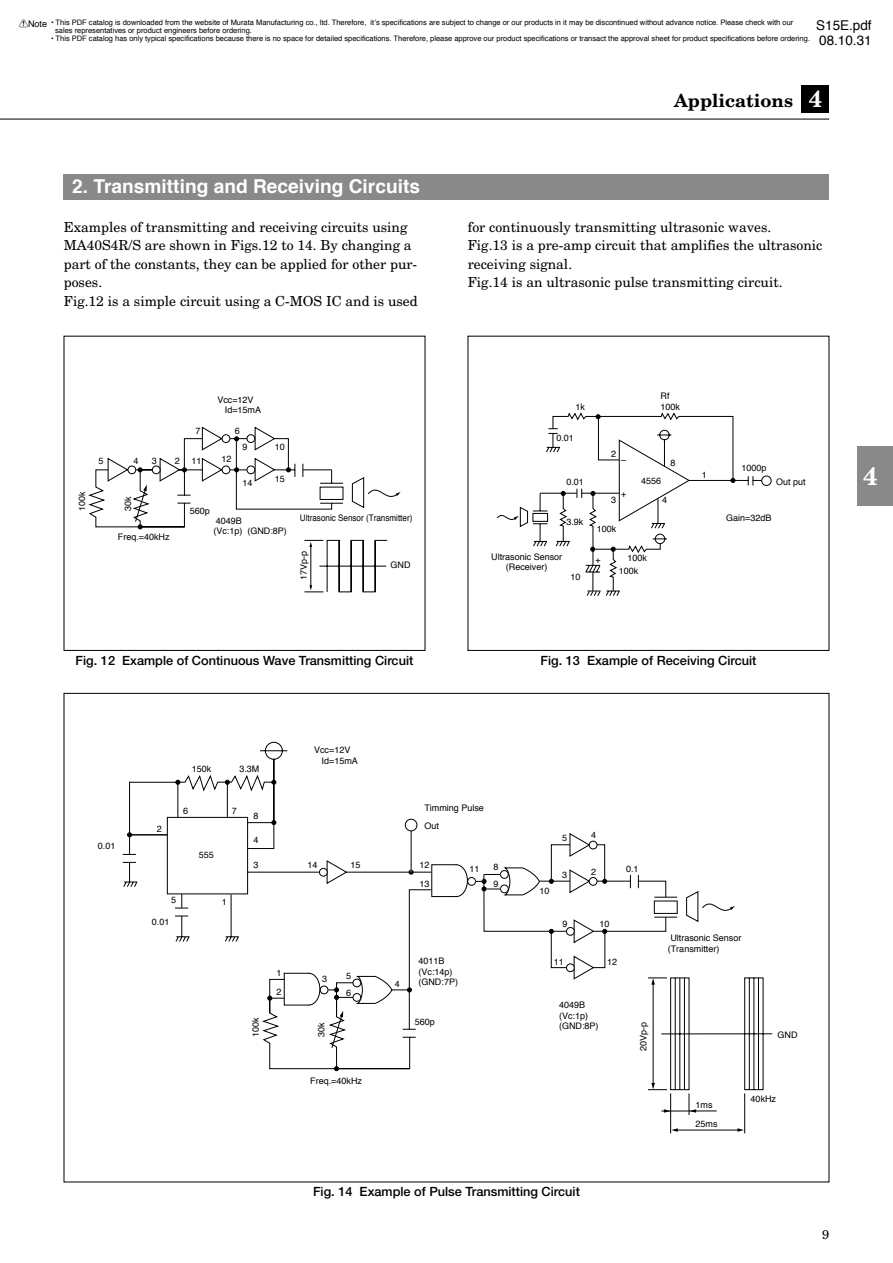
<style>
.page{position:relative;width:893px;height:1263px;background:#fff}
.page>*{position:absolute;margin:0;border:0;box-sizing:border-box;transform-origin:0 0}
.t1{font:700 25.5px "New Century Schlbk";color:#fff}
.t2{font:700 19.2px "Helvetica";color:#fff}
.t3{font:700 18px "New Century Schlbk";color:#000}
.t4{font:13.8px/18.5px "New Century Schlbk";color:#000}
.t5{font:13.5px/15px "Helvetica";color:#000}
.t6{font:500 12.75px "Helvetica Neue";color:#000}
.t7{font:9px/10.5px "Helvetica";color:#000}
.t8{font:9px "Helvetica";color:#000;scale:.9 1}
.t9{font:7.5px/8.2px "Helvetica";color:#000}
.s1{font-family:"Marukaku"}
.s2{font-size:23.4px;color:#fff}
</style>
<div class="page">
<div style="left:857px;top:446px;width:36px;height:60px;background:#898989"></div>
<hr style="left:0;top:119px;width:829px;height:1px;background:#000">
<div style="left:801px;top:85px;width:28px;height:28px;background:#000"></div>
<div style="left:64px;top:174px;width:765px;height:26px;background:#898989"></div>
<svg style="left:352px;top:477px;width:49px;height:31px"></svg>
<svg style="left:304px;top:540px;width:84px;height:52px"></svg>
<svg style="left:88px;top:426px;width:256px;height:103px"></svg>
<svg style="left:122px;top:840px;width:544px;height:229px"></svg>
<svg style="left:654px;top:897px;width:23px;height:1px"></svg>
<svg style="left:654px;top:917px;width:23px;height:1px"></svg>
<div style="left:654px;top:901px;width:23px;height:12px;background:#fff"></div>
<div style="left:654px;top:901px;width:23px;height:13px;border:1px solid #000"></div>
<svg style="left:686px;top:891px;width:49px;height:31px"></svg>
<svg style="left:569px;top:869px;width:21px;height:24px"></svg>
<div style="left:589px;top:877px;width:8px;height:8px;background:#fff;border-radius:50%"></div>
<div style="left:589px;top:877px;width:8px;height:8px;border:1px solid #000;border-radius:50%"></div>
<svg style="left:569px;top:833px;width:21px;height:24px"></svg>
<div style="left:589px;top:841px;width:8px;height:8px;background:#fff;border-radius:50%"></div>
<div style="left:589px;top:841px;width:8px;height:8px;border:1px solid #000;border-radius:50%"></div>
<svg style="left:549px;top:929px;width:5px;height:5px"></svg>
<svg style="left:602px;top:929px;width:5px;height:5px"></svg>
<svg style="left:549px;top:879px;width:5px;height:5px"></svg>
<svg style="left:602px;top:879px;width:5px;height:5px"></svg>
<svg style="left:573px;top:955px;width:21px;height:18px"></svg>
<svg style="left:573px;top:919px;width:21px;height:24px"></svg>
<div style="left:566px;top:964px;width:8px;height:8px;background:#fff;border-radius:50%"></div>
<div style="left:566px;top:963px;width:9px;height:9px;border:1px solid #000;border-radius:50%"></div>
<div style="left:566px;top:927px;width:8px;height:8px;background:#fff;border-radius:50%"></div>
<div style="left:566px;top:927px;width:9px;height:8px;border:1px solid #000;border-radius:50%"></div>
<svg style="left:123px;top:742px;width:417px;height:306px"></svg>
<svg style="left:745px;top:977px;width:28px;height:155px"></svg>
<svg style="left:284px;top:973px;width:461px;height:161px"></svg>
<div style="left:761px;top:476px;width:10px;height:10px;border:1px solid #000;border-radius:50%"></div>
<svg style="left:496px;top:412px;width:267px;height:184px"></svg>
<p class="t7" style="left:19px;top:18px;width:30px"><span class="s1">!</span>Note</p>
<h3 class="t5" style="left:816px;top:17px;width:57px">S15E.pdf<br>08.10.31</h3>
<p class="t9" style="left:55px;top:18px;width:740px;text-indent:-4px">• This PDF catalog is downloaded from the website of Murata Manufacturing co., ltd. Therefore, it’s specifications are subject to change or our products in it may be discontinued without advance notice. Please check with our sales representatives or product engineers before ordering.</p>
<p class="t9" style="left:51px;top:34px;width:760px">• This PDF catalog has only typical specifications because there is no space for detailed specifications. Therefore, please approve our product specifications or transact the approval sheet for product specifications before ordering.</p>
<h3 class="t3" style="left:674px;top:89px;width:149px">Applications <span class="s2">4</span></h3>
<h2 class="t2" style="left:72px;top:169px;width:349px">2. Transmitting and Receiving Circuits</h2>
<h3 class="t4" style="left:64px;top:217px;width:355px">Examples of transmitting and receiving circuits using MA40S4R/S are shown in Figs.1 2 to 1 4. By changing a part of the constants, they can be applied for other pur&shy;poses.<br>Fig.1 2 is a simple circuit using a C-MOS IC and is used</h3>
<h3 class="t4" style="left:468px;top:217px;width:356px">for continuously transmitting ultrasonic waves.<br>Fig.1 3 is a pre-amp circuit that amplifies the ultrasonic receiving signal.<br>Fig.1 4 is an ultrasonic pulse transmitting circuit.</h3>
<p class="t7" style="left:225px;top:394px;width:38px;text-indent:-8px">Vcc=12V<br>Id=15mA</p>
<p class="t7" style="left:76px;top:511px;width:21px;rotate:-90deg">100k</p>
<p class="t7" style="left:195px;top:425px;width:7px">7</p>
<p class="t7" style="left:235px;top:425px;width:7px">6</p>
<p class="t7" style="left:98px;top:455px;width:7px">5</p>
<p class="t7" style="left:133px;top:455px;width:7px">4</p>
<p class="t7" style="left:152px;top:455px;width:7px">3</p>
<p class="t7" style="left:222px;top:453px;width:12px">12</p>
<p class="t7" style="left:175px;top:455px;width:7px">2</p>
<p class="t7" style="left:191px;top:455px;width:12px">11</p>
<p class="t7" style="left:242px;top:442px;width:7px">9</p>
<p class="t7" style="left:242px;top:478px;width:12px">14</p>
<p class="t7" style="left:275px;top:442px;width:12px">10</p>
<p class="t7" style="left:275px;top:474px;width:12px">15</p>
<p class="t7" style="left:122px;top:511px;width:16px;rotate:-90deg">30k</p>
<p class="t7" style="left:118px;top:532px;width:53px">Freq.=40kHz</p>
<p class="t7" style="left:190px;top:505px;width:22px">560p</p>
<p class="t7" style="left:213px;top:515px;width:75px">4049B<br>(Vc:1p) (GND:8P)</p>
<p class="t8" style="left:300px;top:510px;width:127px">Ultrasonic Sensor (Transmitter)</p>
<p class="t7" style="left:390px;top:559px;width:21px">GND</p>
<p class="t7" style="left:298px;top:580px;width:31px;rotate:-90deg">17Vp-p</p>
<h3 class="t6" style="left:76px;top:653px;width:339px">Fig. 12 Example of Continuous Wave Transmitting Circuit</h3>
<p class="t7" style="left:575px;top:401px;width:11px">1k</p>
<p class="t7" style="left:661px;top:390px;width:21px">Rf<br>100k</p>
<p class="t7" style="left:556px;top:433px;width:19px">0.01</p>
<p class="t7" style="left:566px;top:476px;width:19px">0.01</p>
<p class="t7" style="left:566px;top:516px;width:19px">3.9k</p>
<p class="t7" style="left:491px;top:551px;width:73px;text-align:center">Ultrasonic Sensor (Receiver)</p>
<p class="t7" style="left:570px;top:571px;width:12px">10</p>
<p class="t7" style="left:611px;top:448px;width:7px">2</p>
<p class="t7" style="left:611px;top:494px;width:7px">3</p>
<p class="t7" style="left:662px;top:494px;width:7px">4</p>
<p class="t7" style="left:670px;top:458px;width:7px">8</p>
<p class="t7" style="left:621px;top:455px;width:7px">–</p>
<p class="t7" style="left:742px;top:462px;width:27px">1000p</p>
<p class="t7" style="left:702px;top:469px;width:7px">1</p>
<p class="t7" style="left:641px;top:475px;width:22px">4556</p>
<p class="t7" style="left:776px;top:476px;width:31px">Out put</p>
<p class="t7" style="left:621px;top:488px;width:7px">+</p>
<p class="t7" style="left:597px;top:524px;width:21px">100k</p>
<p class="t7" style="left:595px;top:554px;width:7px">+</p>
<p class="t7" style="left:619px;top:551px;width:30px;line-height:13.2px;text-indent:9px">100k<br>100k</p>
<p class="t7" style="left:726px;top:513px;width:47px">Gain=32dB</p>
<h3 class="t6" style="left:540px;top:653px;width:218px">Fig. 13 Example of Receiving Circuit</h3>
<p class="t7" style="left:98px;top:840px;width:19px">0.01</p>
<p class="t7" style="left:157px;top:823px;width:7px">2</p>
<p class="t7" style="left:192px;top:764px;width:21px">150k</p>
<p class="t7" style="left:239px;top:764px;width:22px">3.3M</p>
<p class="t7" style="left:232px;top:805px;width:7px">7</p>
<p class="t7" style="left:183px;top:805px;width:7px">6</p>
<p class="t7" style="left:254px;top:810px;width:7px">8</p>
<p class="t7" style="left:199px;top:849px;width:17px">555</p>
<p class="t7" style="left:254px;top:834px;width:7px">4</p>
<p class="t7" style="left:322px;top:744px;width:38px;text-indent:-8px">Vcc=12V<br>Id=15mA</p>
<p class="t7" style="left:424px;top:798px;width:61px;line-height:18px">Timming Pulse<br>Out</p>
<p class="t7" style="left:171px;top:894px;width:7px">5</p>
<p class="t7" style="left:222px;top:896px;width:7px">1</p>
<p class="t7" style="left:254px;top:859px;width:7px">3</p>
<p class="t7" style="left:308px;top:859px;width:12px">14</p>
<p class="t7" style="left:350px;top:859px;width:12px">15</p>
<p class="t7" style="left:420px;top:859px;width:12px">12</p>
<p class="t7" style="left:420px;top:878px;width:12px">13</p>
<p class="t7" style="left:470px;top:863px;width:12px">11</p>
<p class="t7" style="left:152px;top:916px;width:19px">0.01</p>
<p class="t7" style="left:562px;top:833px;width:7px">5</p>
<p class="t7" style="left:494px;top:858px;width:7px;line-height:17.1px">8<br>9</p>
<p class="t7" style="left:562px;top:870px;width:7px">3</p>
<p class="t7" style="left:539px;top:886px;width:12px">10</p>
<p class="t7" style="left:591px;top:829px;width:7px">4</p>
<p class="t7" style="left:591px;top:866px;width:7px">2</p>
<p class="t7" style="left:562px;top:918px;width:7px">9</p>
<p class="t7" style="left:599px;top:918px;width:12px">10</p>
<p class="t7" style="left:626px;top:864px;width:14px">0.1</p>
<p class="t7" style="left:276px;top:967px;width:7px">1</p>
<p class="t7" style="left:276px;top:987px;width:7px">2</p>
<p class="t7" style="left:322px;top:974px;width:7px">3</p>
<p class="t7" style="left:250px;top:1037px;width:21px;rotate:-90deg">100k</p>
<p class="t7" style="left:316px;top:1037px;width:16px;rotate:-90deg">30k</p>
<p class="t7" style="left:346px;top:967px;width:7px;line-height:17.1px">5<br>6</p>
<p class="t7" style="left:310px;top:1075px;width:53px">Freq.=40kHz</p>
<p class="t7" style="left:395px;top:979px;width:7px">4</p>
<p class="t7" style="left:418px;top:955px;width:41px">4011B (Vc:14p) (GND:7P)</p>
<p class="t7" style="left:415px;top:1016px;width:22px">560p</p>
<p class="t7" style="left:554px;top:956px;width:12px">11</p>
<p class="t7" style="left:607px;top:956px;width:12px">12</p>
<p class="t7" style="left:559px;top:1000px;width:41px">4049B (Vc:1p) (GND:8P)</p>
<p class="t7" style="left:638px;top:1051px;width:31px;rotate:-90deg">20Vp-p</p>
<p class="t7" style="left:668px;top:933px;width:75px">Ultrasonic Sensor (Transmitter)</p>
<p class="t7" style="left:696px;top:1095px;width:24px;line-height:19px">1ms<br>25ms</p>
<p class="t7" style="left:778px;top:1030px;width:21px">GND</p>
<p class="t7" style="left:751px;top:1094px;width:27px">40kHz</p>
<h3 class="t6" style="left:313px;top:1184px;width:268px">Fig. 14 Example of Pulse Transmitting Circuit</h3>
<h1 class="t1" style="left:863px;top:459px;width:16px">4</h1>
</div>
